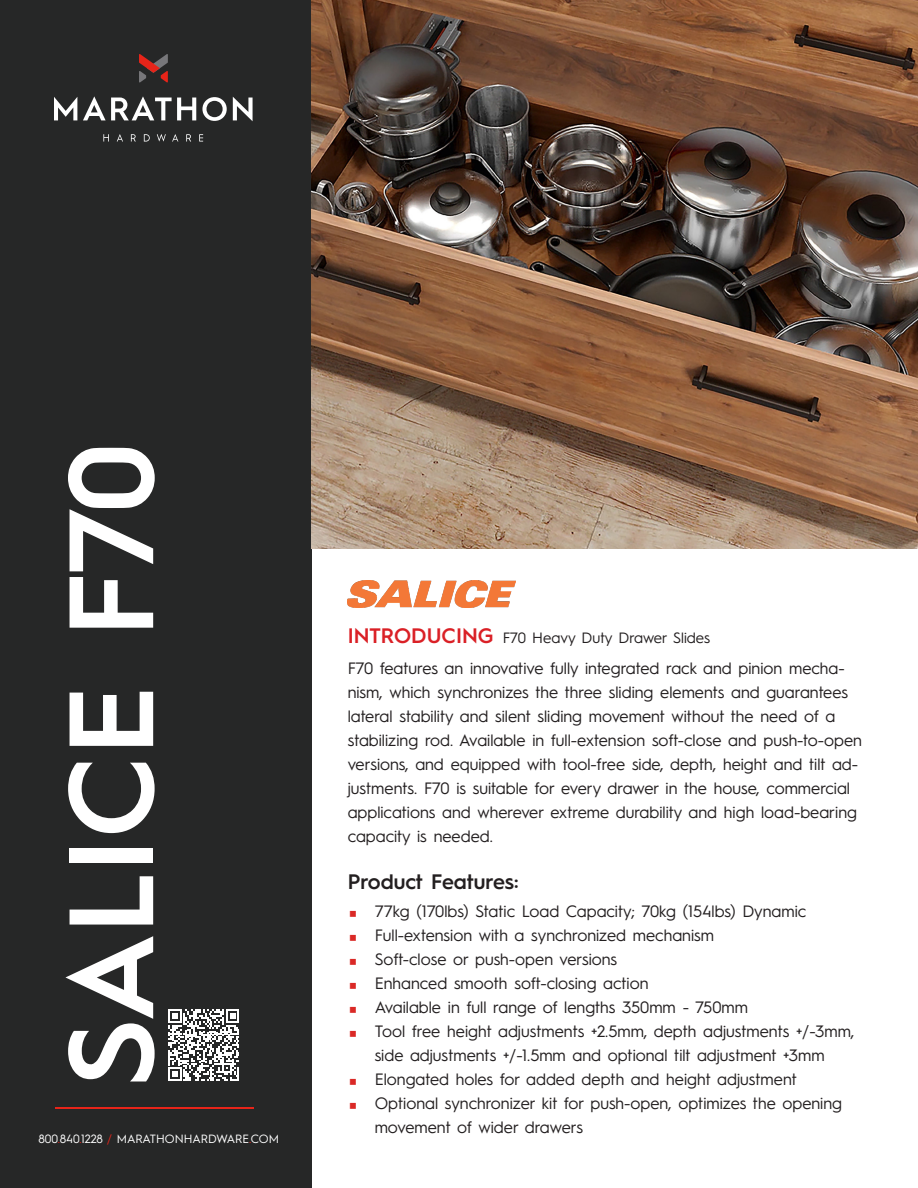
<style>
.page{position:relative;width:918px;height:1188px;background:#fff}
.page>*{position:absolute;margin:0;border:0;box-sizing:border-box;transform-origin:0 0}
.t1{font:600 120px "Hurme Geometric Sans 1";color:#fff}
.t2{font:600 21px "Hurme Geometric Sans 1";color:#231f20}
.t3{font:600 21px "Hurme Geometric Sans 1";color:#da2026}
.t4{font:16.5px/24px "Hurme Geometric Sans 1";color:#231f20}
.t5{font:15px "Hurme Geometric Sans 1";color:#231f20}
.t6{font:12px "Hurme Geometric Sans 1";color:#fff}
.s1{color:#e72419}
</style>
<div class="page">
<div style="left:0;top:0;width:311px;height:1188px;background:#262727"></div>
<svg style="left:103px;top:134px;width:100px;height:8px"></svg>
<svg style="left:54px;top:96px;width:199px;height:25px"></svg>
<svg style="left:139px;top:54px;width:29px;height:29px"></svg>
<img style="left:311px;top:0;width:607px;height:548px">
<hr style="left:55px;top:1107px;width:199px;height:1px;background:#e72419">
<svg style="left:168px;top:1009px;width:71px;height:72px"></svg>
<img style="left:348px;top:580px;width:167px;height:28px">
<p class="t1" style="left:27px;top:1086px;width:645px;rotate:-90deg">SALICE F70</p>
<p class="t6" style="left:38px;top:1131px;width:242px">800<span class="s1">.</span>840<span class="s1">.</span>1228 <span class="s1">/</span> MARATHONHARDWARE<span class="s1">.</span>COM</p>
<p class="t3" style="left:348px;top:621px;width:147px">INTRODUCING</p>
<p class="t5" style="left:503px;top:627px;width:209px">F70 Heavy Duty Drawer Slides</p>
<p class="t4" style="left:348px;top:656px;width:516px">F70 features an innovative fully integrated rack and pinion mecha&shy;nism, which synchronizes the three sliding elements and guarantees lateral stability and silent sliding movement without the need of a stabilizing rod. Available in full-extension soft-close and push-to-open versions, and equipped with tool-free side, depth, height and tilt ad&shy;justments. F70 is suitable for every drawer in the house, commercial applications and wherever extreme durability and high load-bearing capacity is needed.</p>
<p class="t2" style="left:348px;top:867px;width:172px">Product Features:</p>
<p class="t4" style="left:375px;top:898px;width:433px">77kg (170lbs) Static Load Capacity; 70kg (154lbs) Dynamic</p>
<p class="t4" style="left:375px;top:922px;width:341px">Full-extension with a synchronized mechanism</p>
<p class="t4" style="left:375px;top:946px;width:244px">Soft-close or push-open versions</p>
<p class="t4" style="left:375px;top:970px;width:275px">Enhanced smooth soft-closing action</p>
<p class="t4" style="left:375px;top:994px;width:375px">Available in full range of lengths 350mm - 750mm</p>
<p class="t4" style="left:375px;top:1018px;width:481px">Tool free height adjustments +2.5mm, depth adjustments +/-3mm, side adjustments +/-1.5mm and optional tilt adjustment +3mm</p>
<p class="t4" style="left:375px;top:1066px;width:424px">Elongated holes for added depth and height adjustment</p>
<p class="t4" style="left:375px;top:1090px;width:469px">Optional synchronizer kit for push-open, optimizes the opening movement of wider drawers</p>
</div>
